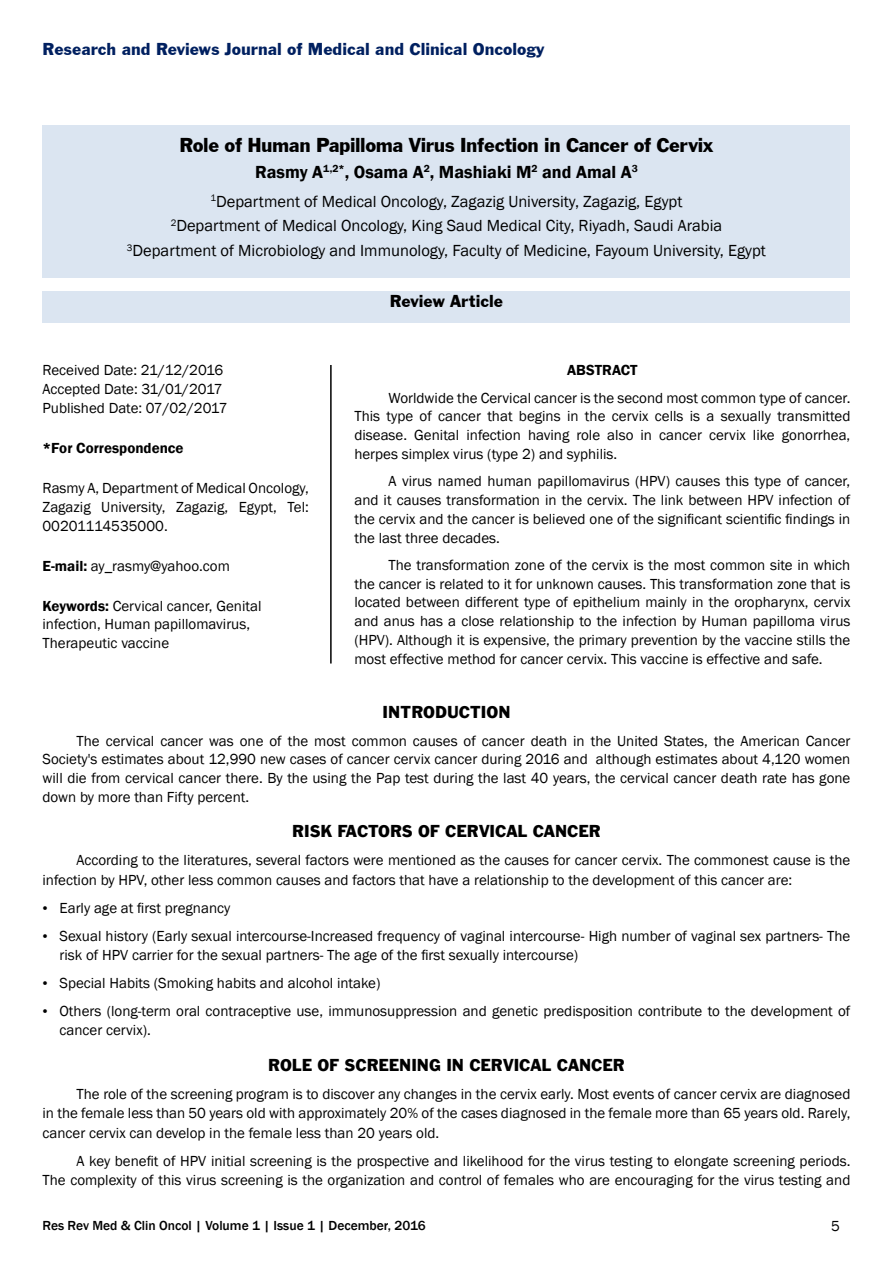
<style>
.page{position:relative;width:893px;height:1263px;background:#fff}
.page>*{position:absolute;margin:0;border:0;box-sizing:border-box;transform-origin:0 0}
.t1{font:21px "Franklin Gothic";letter-spacing:-.02em;color:#000}
.t2{font:18px "Franklin Gothic";color:#000}
.t3{font:18px "Franklin Gothic";color:#002060}
.t4{font:600 18px "Franklin Gothic";color:#000}
.t5{font:16.5px/24.8px "Franklin Gothic";color:#000;text-align:center}
.t6{font:15px/18.8px "Franklin Gothic";color:#000;text-align:justify}
.t7{font:600 15px "Franklin Gothic";color:#000}
.t8{font:500 13.5px "Franklin Gothic";color:#000}
.s1{font-weight:600}
.s2{font-family:"Times New Roman"}
</style>
<div class="page">
<div style="left:43px;top:125px;width:807px;height:153px;background:#dbe5f1"></div>
<div style="left:43px;top:291px;width:807px;height:31px;background:#dbe5f1"></div>
<hr style="left:330px;top:365px;width:2px;height:298px;background:#000">
<p class="t3" style="left:43px;top:38px;width:503px">Research and Reviews Journal of Medical and Clinical Oncology</p>
<h1 class="t1" style="left:179px;top:133px;width:536px">Role of Human Papilloma Virus Infection in Cancer of Cervix</h1>
<p class="t4" style="left:255px;top:161px;width:384px">Rasmy A<sup>1,2*</sup>, Osama A<sup>2</sup>, Mashiaki M<sup>2</sup> and Amal A<sup>3</sup></p>
<p class="t5" style="left:127px;top:189px;width:641px"><sup>1</sup>Department of Medical Oncology, Zagazig University, Zagazig, Egypt<br><sup>2</sup>Department of Medical Oncology, King Saud Medical City, Riyadh, Saudi Arabia<br><sup>3</sup>Department of Microbiology and Immunology, Faculty of Medicine, Fayoum University, Egypt</p>
<p class="t2" style="left:390px;top:290px;width:115px">Review Article</p>
<p class="t6" style="left:43px;top:361px;width:186px;text-align:left">Received Date: 21/12/2016<br>Accepted Date: 31/01/2017<br>Published Date: 07/02/2017</p>
<p class="t7" style="left:43px;top:439px;width:143px">*For Correspondence</p>
<p class="t6" style="left:43px;top:479px;width:268px">Rasmy A, Department of Medical Oncology, Zagazig University, Zagazig, Egypt, Tel:<br>00201114535000.</p>
<p class="t6" style="left:43px;top:556px;width:189px"><span class="s1">E-mail:</span> ay_rasmy@yahoo.com</p>
<p class="t6" style="left:43px;top:596px;width:220px;text-align:left"><span class="s1">Keywords:</span> Cervical cancer, Genital infection, Human papillomavirus,<br>Therapeutic vaccine</p>
<p class="t7" style="left:567px;top:361px;width:72px">ABSTRACT</p>
<p class="t6" style="left:354px;top:389px;width:498px;text-indent:34px">Worldwide the Cervical cancer is the second most common type of cancer.<br>This type of cancer that begins in the cervix cells is a sexually transmitted disease. Genital infection having role also in cancer cervix like gonorrhea, herpes simplex virus (type 2) and syphilis.</p>
<p class="t6" style="left:354px;top:472px;width:497px;text-indent:34px">A virus named human papillomavirus (HPV) causes this type of cancer, and it causes transformation in the cervix. The link between HPV infection of the cervix and the cancer is believed one of the significant scientific findings in the last three decades.</p>
<p class="t6" style="left:354px;top:556px;width:498px;text-indent:34px">The transformation zone of the cervix is the most common site in which the cancer is related to it for unknown causes. This transformation zone that is located between different type of epithelium mainly in the oropharynx, cervix and anus has a close relationship to the infection by Human papilloma virus (HPV). Although it is expensive, the primary prevention by the vaccine stills the most effective method for cancer cervix. This vaccine is effective and safe.</p>
<p class="t2" style="left:382px;top:701px;width:130px">INTRODUCTION</p>
<p class="t6" style="left:43px;top:731px;width:809px;text-indent:34px">The cervical cancer was one of the most common causes of cancer death in the United States, the American Cancer Society's estimates about 12,990 new cases of cancer cervix cancer during 2016 and although estimates about 4,120 women will die from cervical cancer there. By the using the Pap test during the last 40 years, the cervical cancer death rate has gone down by more than Fifty percent.</p>
<p class="t2" style="left:292px;top:820px;width:310px">RISK FACTORS OF CERVICAL CANCER</p>
<p class="t6" style="left:43px;top:851px;width:809px;line-height:19.5px;text-indent:34px">According to the literatures, several factors were mentioned as the causes for cancer cervix. The commonest cause is the infection by HPV, other less common causes and factors that have a relationship to the development of this cancer are:</p>
<p class="t6" style="left:43px;top:899px;width:189px"><span class="s2">•</span> Early age at first pregnancy</p>
<p class="t6" style="left:60px;top:926px;width:792px;line-height:19.5px;text-indent:-17px"><span class="s2">•</span> Sexual history (Early sexual intercourse-Increased frequency of vaginal intercourse- High number of vaginal sex partners- The risk of HPV carrier for the sexual partners- The age of the first sexually intercourse)</p>
<p class="t6" style="left:43px;top:974px;width:339px"><span class="s2">•</span> Special Habits (Smoking habits and alcohol intake)</p>
<p class="t6" style="left:60px;top:1002px;width:792px;text-indent:-17px"><span class="s2">•</span> Others (long-term oral contraceptive use, immunosuppression and genetic predisposition contribute to the development of cancer cervix).</p>
<p class="t2" style="left:268px;top:1054px;width:358px">ROLE OF SCREENING IN CERVICAL CANCER</p>
<p class="t6" style="left:43px;top:1084px;width:809px;line-height:19.5px;text-indent:34px">The role of the screening program is to discover any changes in the cervix early. Most events of cancer cervix are diagnosed in the female less than 50 years old with approximately 20% of the cases diagnosed in the female more than 65 years old. Rarely, cancer cervix can develop in the female less than 20 years old.</p>
<p class="t6" style="left:43px;top:1151px;width:809px;line-height:19.5px;text-align:right">A key benefit of HPV initial screening is the prospective and likelihood for the virus testing to elongate screening periods.<br>The complexity of this virus screening is the organization and control of females who are encouraging for the virus testing and</p>
<p class="t8" style="left:43px;top:1217px;width:385px">Res Rev Med &amp; Clin Oncol | Volume 1 | Issue 1 | December, 2016</p>
<p class="t6" style="left:831px;top:1217px;width:10px">5</p>
</div>
